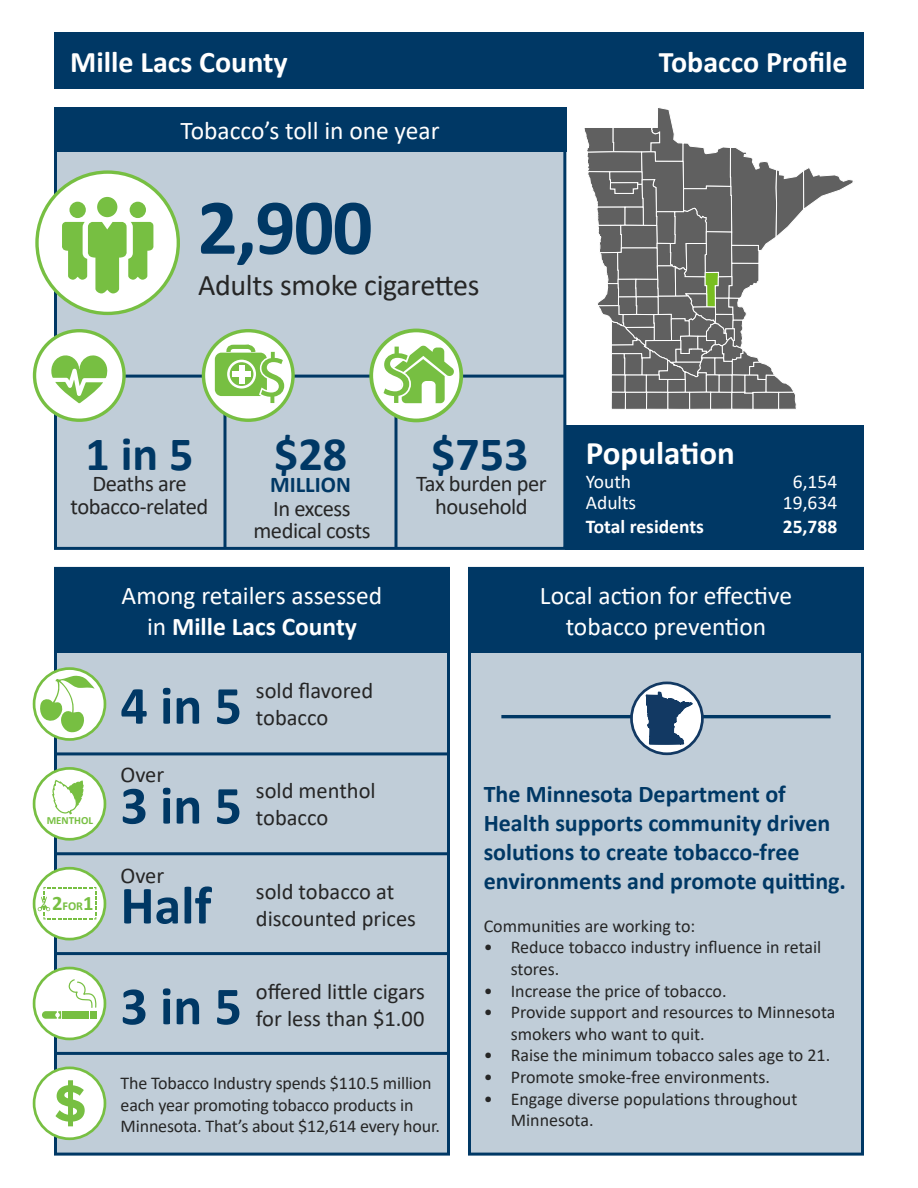
<style>
.page{position:relative;width:918px;height:1188px;background:#fff}
.page>*{position:absolute;margin:0;border:0;box-sizing:border-box;transform-origin:0 0}
.big_adult_smokers{font:700 79.5px "Calibri";color:#003865}
.t1{font:68.7px "Myriad Pro";color:#77bf42}
.t2{font:62.25px "Myriad Pro";color:#77bf42}
.big_numbers{font:700 54px "Calibri";color:#003865}
.big_toll_numbers{font:700 48px "Calibri";color:#003865}
.heading_1{font:700 33px "Calibri";color:#fff}
.adult_smokers_text{font:30px "Calibri";letter-spacing:-.01em;color:#262626}
.title_left__H1{font:700 30px "Calibri";color:#fff}
.title_right__H1{font:700 30px "Calibri";color:#fff}
.heading_1_front{font:25.5px/30.6px "Calibri";color:#fff;text-align:center}
.text{font:700 24px/28.8px "Calibri";color:#003865}
.text-2{font:22.5px/27px "Calibri";color:#262626}
.toll_text{font:22.5px/22.5px "Calibri";letter-spacing:-.02em;color:#262626;text-align:center}
.label{font:700 22.5px "Calibri";color:#003865}
.pop_text{font:19.5px "Calibri";color:#fff}
.text-3{font:700 19.5px "Calibri";color:#fff}
.industry_spending{font:18px/21.6px "Calibri";color:#262626}
.text-4{font:18px "Calibri";color:#262626}
.t3{font:700 12.15px "Calibri";color:#77bf42}
.t4{font:700 10.95px "Calibri";color:#77bf42}
.s1{font-size:20.55px}
.s2{font-weight:700}
</style>
<div class="page">
<svg style="left:584px;top:108px;width:269px;height:302px"></svg>
<div style="left:566px;top:425px;width:298px;height:125px;background:#003865"></div>
<div style="left:56px;top:568px;width:392px;height:586px;background:#c0cdd8"></div>
<div style="left:34px;top:1068px;width:71px;height:71px;background:#fff;border-radius:50%"></div>
<div style="left:33px;top:1067px;width:73px;height:73px;border:3px solid #77bf42;border-radius:50%"></div>
<svg style="left:55px;top:1080px;width:30px;height:46px"></svg>
<hr style="left:54px;top:1052px;width:396px;height:3px;background:#003865">
<div style="left:34px;top:968px;width:71px;height:71px;background:#fff;border-radius:50%"></div>
<div style="left:33px;top:967px;width:73px;height:73px;border:3px solid #77bf42;border-radius:50%"></div>
<div style="left:63px;top:1011px;width:26px;height:8px;background:#77bf42"></div>
<svg style="left:42px;top:1011px;width:19px;height:8px"></svg>
<svg style="left:68px;top:978px;width:29px;height:30px"></svg>
<div style="left:90px;top:1011px;width:7px;height:8px;background:#77bf42"></div>
<hr style="left:54px;top:952px;width:396px;height:3px;background:#003865">
<svg style="left:34px;top:868px;width:71px;height:71px;fill:#fff"></svg>
<div style="left:33px;top:867px;width:73px;height:73px;border:3px solid #77bf42;border-radius:50%"></div>
<svg style="left:38px;top:887px;width:58px;height:32px"></svg>
<hr style="left:54px;top:852px;width:396px;height:3px;background:#003865">
<div style="left:34px;top:768px;width:71px;height:71px;background:#fff;border-radius:50%"></div>
<div style="left:33px;top:767px;width:73px;height:74px;border:3px solid #77bf42;border-radius:50%"></div>
<svg style="left:52px;top:781px;width:32px;height:34px"></svg>
<svg style="left:34px;top:669px;width:71px;height:70px"></svg>
<div style="left:33px;top:667px;width:73px;height:74px;border:3px solid #77bf42;border-radius:50%"></div>
<svg style="left:40px;top:676px;width:55px;height:57px"></svg>
<hr style="left:54px;top:752px;width:396px;height:3px;background:#003865">
<div style="left:54px;top:567px;width:396px;height:86px;background:#003865"></div>
<div style="left:56px;top:109px;width:509px;height:439px;background:#c0cdd8"></div>
<hr style="left:223px;top:375px;width:3px;height:173px;background:#003865">
<hr style="left:54px;top:375px;width:512px;height:3px;background:#003865">
<svg style="left:203px;top:331px;width:90px;height:89px;background:#e9f4e1"></svg>
<div style="left:202px;top:329px;width:93px;height:93px;border:3px solid #77bf42;border-radius:50%"></div>
<div style="left:215px;top:353px;width:52px;height:43px;background:#77bf42;border-radius:7px"></div>
<svg style="left:224px;top:342px;width:63px;height:64px"></svg>
<div style="left:35px;top:331px;width:89px;height:89px;background:#fff;border-radius:50%"></div>
<div style="left:33px;top:329px;width:93px;height:93px;border:3px solid #77bf42;border-radius:50%"></div>
<svg style="left:51px;top:355px;width:56px;height:49px"></svg>
<div style="left:54px;top:107px;width:512px;height:45px;background:#003865"></div>
<svg style="left:35px;top:170px;width:145px;height:145px;background:#e8f4e0"></svg>
<div style="left:97px;top:197px;width:20px;height:20px;background:#77bf42;border-radius:50%"></div>
<div style="left:130px;top:202px;width:16px;height:16px;background:#77bf42;border-radius:50%"></div>
<div style="left:69px;top:202px;width:17px;height:16px;background:#77bf42;border-radius:50%"></div>
<svg style="left:62px;top:222px;width:92px;height:71px;background:#a5d482"></svg>
<div style="left:566px;top:32px;width:298px;height:57px;background:#003865"></div>
<div style="left:54px;top:32px;width:512px;height:57px;background:#003865"></div>
<hr style="left:395px;top:378px;width:3px;height:170px;background:#003865">
<svg style="left:371px;top:330px;width:90px;height:90px"></svg>
<div style="left:369px;top:329px;width:94px;height:93px;border:4px solid #77bf42;border-radius:50%"></div>
<svg style="left:379px;top:343px;width:75px;height:63px;background:#c0deae"></svg>
<div style="left:470px;top:568px;width:392px;height:586px;background:#c0cdd8"></div>
<div style="left:468px;top:567px;width:396px;height:589px;border:3px solid #003865"></div>
<hr style="left:501px;top:715px;width:330px;height:3px;background:#003865">
<svg style="left:631px;top:683px;width:71px;height:71px"></svg>
<div style="left:630px;top:682px;width:74px;height:73px;border:3px solid #123963;border-radius:50%"></div>
<div style="left:631px;top:682px;width:72px;height:72px;border:1px solid #123963;border-radius:50%"></div>
<svg style="left:646px;top:689px;width:47px;height:57px;background:#7087a1"></svg>
<div style="left:468px;top:567px;width:396px;height:86px;background:#003865"></div>
<h1 class="title_left__H1" style="left:70px;top:41px;width:219px">Mille Lacs County</h1>
<h1 class="title_right__H1" style="left:659px;top:41px;width:190px">Tobacco Profile</h1>
<h1 class="heading_1_front" style="left:181px;top:115px;width:261px">Tobacco’s toll in one year</h1>
<p class="big_adult_smokers" style="left:198px;top:171px;width:177px">2,900</p>
<p class="adult_smokers_text" style="left:198px;top:264px;width:283px">Adults smoke cigarettes</p>
<p class="t2" style="left:257px;top:338px;width:33px">$</p>
<p class="t1" style="left:379px;top:332px;width:37px">$</p>
<p class="big_toll_numbers" style="left:274px;top:420px;width:75px">$28</p>
<p class="label" style="left:270px;top:469px;width:82px">MILLION</p>
<p class="big_toll_numbers" style="left:86px;top:420px;width:109px">1 in 5</p>
<p class="big_toll_numbers" style="left:431px;top:420px;width:99px">$753</p>
<p class="toll_text" style="left:253px;top:496px;width:119px">In excess medical costs</p>
<p class="toll_text" style="left:71px;top:472px;width:139px">Deaths are tobacco-related</p>
<p class="toll_text" style="left:416px;top:472px;width:132px">Tax burden per household</p>
<h1 class="heading_1" style="left:586px;top:430px;width:151px">Population</h1>
<p class="pop_text" style="left:586px;top:468px;width:47px">Youth</p>
<p class="pop_text" style="left:793px;top:468px;width:46px">6,154</p>
<p class="pop_text" style="left:586px;top:489px;width:52px">Adults</p>
<p class="pop_text" style="left:783px;top:489px;width:56px">19,634</p>
<p class="text-3" style="left:586px;top:513px;width:120px">Total residents</p>
<p class="text-3" style="left:783px;top:513px;width:56px">25,788</p>
<p class="t4" style="left:47px;top:813px;width:48px">MENTHOL</p>
<p class="t3" style="left:52px;top:898px;width:43px"><span class="s1">2</span>FOR<span class="s1">1</span></p>
<h1 class="heading_1_front" style="left:122px;top:580px;width:262px">Among retailers assessed in <span class="s2">Mille Lacs County</span></h1>
<p class="big_numbers" style="left:120px;top:667px;width:123px">4 in 5</p>
<p class="text-2" style="left:256px;top:677px;width:119px">sold flavored tobacco</p>
<p class="text-2" style="left:120px;top:761px;width:45px">Over</p>
<p class="big_numbers" style="left:120px;top:767px;width:123px">3 in 5</p>
<p class="text-2" style="left:256px;top:777px;width:121px">sold menthol</p>
<p class="text-2" style="left:256px;top:804px;width:74px">tobacco</p>
<p class="text-2" style="left:120px;top:861px;width:45px">Over</p>
<p class="big_numbers" style="left:120px;top:867px;width:93px">Half</p>
<p class="text-2" style="left:256px;top:877px;width:140px">sold tobacco at</p>
<p class="text-2" style="left:256px;top:904px;width:162px">discounted prices</p>
<p class="big_numbers" style="left:120px;top:968px;width:123px">3 in 5</p>
<p class="text-2" style="left:256px;top:977px;width:171px">offered little cigars</p>
<p class="text-2" style="left:256px;top:1004px;width:170px">for less than $1.00</p>
<p class="industry_spending" style="left:121px;top:1072px;width:321px">The Tobacco Industry spends $110.5 million each year promoting tobacco products in<br>Minnesota. That’s about $12,614 every hour.</p>
<h1 class="heading_1_front" style="left:540px;top:580px;width:254px">Local action for effective tobacco prevention</h1>
<p class="text" style="left:484px;top:780px;width:364px">The Minnesota Department of Health supports community driven solutions to create tobacco-free environments and promote quitting.</p>
<p class="text-4" style="left:484px;top:913px;width:213px">Communities are working to:</p>
<p class="industry_spending" style="left:511px;top:936px;width:312px;text-indent:-27px">• Reduce tobacco industry influence in retail stores.</p>
<p class="industry_spending" style="left:484px;top:979px;width:244px">• Increase the price of tobacco.</p>
<p class="industry_spending" style="left:511px;top:1001px;width:326px;text-indent:-27px">• Provide support and resources to Minnesota smokers who want to quit.</p>
<p class="industry_spending" style="left:484px;top:1044px;width:348px">• Raise the minimum tobacco sales age to 21.</p>
<p class="industry_spending" style="left:484px;top:1066px;width:288px">• Promote smoke-free environments.</p>
<p class="industry_spending" style="left:511px;top:1087px;width:288px;text-indent:-27px">• Engage diverse populations throughout<br>Minnesota.</p>
</div>
